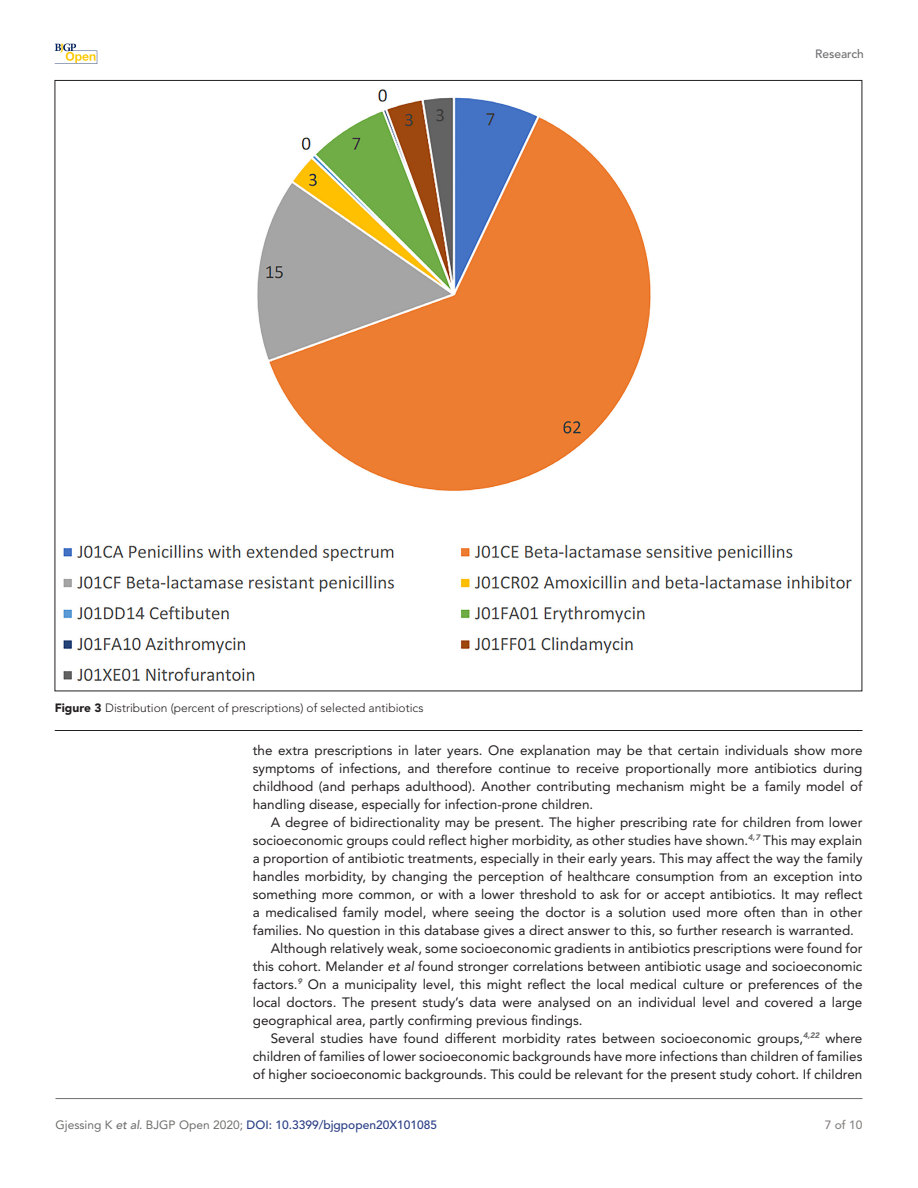
<style>
.page{position:relative;width:918px;height:1188px;background:#fff}
.page>*{position:absolute;margin:0;border:0;box-sizing:border-box;transform-origin:0 0}
.t1{font:13.5px/18px "Avenir LT Std";color:#231f20;text-align:justify}
.t2{font:300 12px "Avenir LT Std";color:#231f20}
.t3{font:500 12px "Avenir LT Std";color:#283d84}
.t4{font:500 12px "Avenir LT Std";color:#6e6d70}
.t5{font:500 12px "Avenir LT Std";color:#858281}
.s1{font-weight:900}
.s2{font-style:italic}
.s3{font-weight:400;color:#6e6e6d}
.s4{font-style:italic;color:#6e6e6d}
</style>
<div class="page">
<svg style="left:55px;top:44px;width:42px;height:20px"></svg>
<hr style="left:56px;top:1098px;width:806px;height:1px;background:#6e6e6d">
<hr style="left:55px;top:730px;width:807px;height:1px;background:#231f20">
<img style="left:64px;top:89px;width:789px;height:593px">
<p class="t2" style="left:55px;top:701px;width:370px"><span class="s1">Figure 3</span> Distribution (percent of prescriptions) of selected antibiotics</p>
<p class="t4" style="left:815px;top:47px;width:50px">Research</p>
<p class="t1" style="left:253px;top:742px;width:611px">the extra prescriptions in later years. One explanation may be that certain individuals show more symptoms of infections, and therefore continue to receive proportionally more antibiotics during childhood (and perhaps adulthood). Another contributing mechanism might be a family model of handling disease, especially for infection-prone children.</p>
<p class="t1" style="left:271px;top:814px;width:593px">A degree of bidirectionality may be present. The higher prescribing rate for children from lower</p>
<p class="t1" style="left:253px;top:832px;width:611px">socioeconomic groups could reflect higher morbidity, as other studies have shown.<sup>4,7</sup> This may explain</p>
<p class="t1" style="left:253px;top:850px;width:611px">a proportion of antibiotic treatments, especially in their early years. This may affect the way the family</p>
<p class="t1" style="left:253px;top:868px;width:611px">handles morbidity, by changing the perception of healthcare consumption from an exception into</p>
<p class="t1" style="left:253px;top:886px;width:611px">something more common, or with a lower threshold to ask for or accept antibiotics. It may reflect</p>
<p class="t1" style="left:253px;top:904px;width:611px">a medicalised family model, where seeing the doctor is a solution used more often than in other</p>
<p class="t1" style="left:253px;top:922px;width:603px">families. No question in this database gives a direct answer to this, so further research is warranted.</p>
<p class="t1" style="left:271px;top:940px;width:593px">Although relatively weak, some socioeconomic gradients in antibiotics prescriptions were found for</p>
<p class="t1" style="left:253px;top:958px;width:611px">this cohort. Melander <span class="s2">et al</span> found stronger correlations between antibiotic usage and socioeconomic</p>
<p class="t1" style="left:253px;top:976px;width:611px">factors.<sup>9</sup> On a municipality level, this might reflect the local medical culture or preferences of the</p>
<p class="t1" style="left:253px;top:994px;width:611px">local doctors. The present study’s data were analysed on an individual level and covered a large</p>
<p class="t1" style="left:253px;top:1012px;width:331px">geographical area, partly confirming previous findings.</p>
<p class="t1" style="left:271px;top:1030px;width:593px">Several studies have found different morbidity rates between socioeconomic groups,<sup>4,22</sup> where</p>
<p class="t1" style="left:253px;top:1048px;width:611px">children of families of lower socioeconomic backgrounds have more infections than children of families</p>
<p class="t1" style="left:253px;top:1066px;width:611px">of higher socioeconomic backgrounds. This could be relevant for the present study cohort. If children</p>
<p class="t3" style="left:56px;top:1118px;width:383px"><span class="s3">Gjessing K</span> <span class="s4">et al</span><span class="s3">. BJGP Open 2020;</span> DOI: 10.3399/bjgpopen20X101085</p>
<p class="t5" style="left:825px;top:1118px;width:39px">7 of 10</p>
</div>
